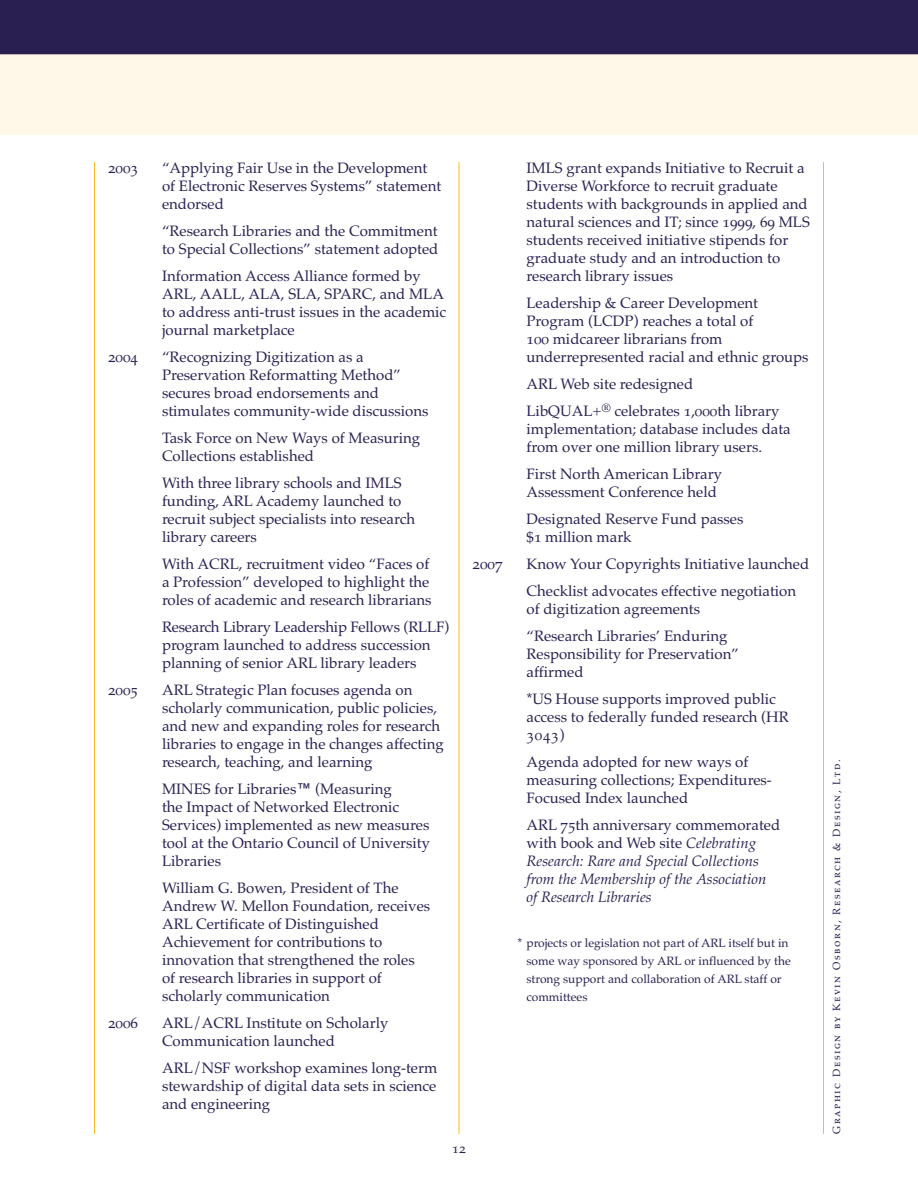
<style>
.page{position:relative;width:918px;height:1188px;background:#fff}
.page>*{position:absolute;margin:0;border:0;box-sizing:border-box;transform-origin:0 0}
.t1{font:15px/18px "Palatino";color:#2a1f51}
.t2{font:italic 15px/18px "Palatino";color:#2a1f51}
.t3{font:15px "Palatino SC";color:#2a1f51}
.t4{font:13.5px "Palatino SC";color:#2a1f51}
.t5{font:12px/18px "Palatino";color:#2a1f51}
.t6{font:10.5px "Palatino SC";letter-spacing:.15em;color:#2a1f51}
.s1{font-family:"Helvetica CE"}
.s2{font-family:"Palatino SC"}
.s3{font-family:"Palatino"}
.s4{font-style:normal}
.s5{font-family:"Palatino SC";font-style:normal}
</style>
<div class="page">
<div style="left:0;top:54px;width:918px;height:81px;background:#fff8e8"></div>
<hr style="left:823px;top:162px;width:1px;height:972px;background:#ffba1d">
<hr style="left:459px;top:162px;width:1px;height:972px;background:#ffba1d">
<hr style="left:94px;top:162px;width:1px;height:972px;background:#ffba1d">
<div style="left:0;top:0;width:918px;height:54px;background:#2a1f51"></div>
<p class="t3" style="left:108px;top:162px;width:31px">2003</p>
<p class="t1" style="left:162px;top:159px;width:281px">“Applying Fair Use in the Development of Electronic Reserves Systems” statement endorsed</p>
<p class="t1" style="left:162px;top:222px;width:278px">“Research Libraries and the Commitment to Special Collections” statement adopted</p>
<p class="t1" style="left:162px;top:267px;width:286px">Information Access Alliance formed by ARL, AALL, ALA, SLA, SPARC, and MLA to address anti-trust issues in the academic journal marketplace</p>
<p class="t3" style="left:108px;top:351px;width:31px">2004</p>
<p class="t1" style="left:162px;top:348px;width:268px">“Recognizing Digitization as a Preservation Reformatting Method” secures broad endorsements and stimulates community-wide discussions</p>
<p class="t1" style="left:162px;top:429px;width:260px">Task Force on New Ways of Measuring<br>Collections established</p>
<p class="t1" style="left:162px;top:474px;width:255px">With three library schools and IMLS funding, ARL Academy launched to recruit subject specialists into research library careers</p>
<p class="t1" style="left:162px;top:555px;width:271px">With ACRL, recruitment video “Faces of a Profession” developed to highlight the roles of academic and research librarians</p>
<p class="t1" style="left:162px;top:618px;width:289px">Research Library Leadership Fellows (RLLF) program launched to address succession planning of senior ARL library leaders</p>
<p class="t3" style="left:108px;top:684px;width:31px">2005</p>
<p class="t1" style="left:162px;top:681px;width:283px">ARL Strategic Plan focuses agenda on scholarly communication, public policies, and new and expanding roles for research libraries to engage in the changes affecting research, teaching, and learning</p>
<p class="t1" style="left:162px;top:780px;width:270px">MINES for Libraries<span class="s1">™</span> (Measuring<br>the Impact of Networked Electronic<br>Services) implemented as new measures tool at the Ontario Council of University<br>Libraries</p>
<p class="t1" style="left:162px;top:879px;width:270px">William G. Bowen, President of The Andrew W. Mellon Foundation, receives ARL Certificate of Distinguished Achievement for contributions to innovation that strengthened the roles of research libraries in support of scholarly communication</p>
<p class="t3" style="left:108px;top:1017px;width:31px">2006</p>
<p class="t1" style="left:162px;top:1014px;width:228px">ARL/ACRL Institute on Scholarly<br>Communication launched</p>
<p class="t1" style="left:162px;top:1059px;width:277px;text-align:justify">ARL/NSF workshop examines long-term stewardship of digital data sets in science and engineering</p>
<p class="t1" style="left:526px;top:159px;width:285px">IMLS grant expands Initiative to Recruit a Diverse Workforce to recruit graduate students with backgrounds in applied and natural sciences and IT; since <span class="s2">1999</span>, <span class="s2">69</span> MLS students received initiative stipends for graduate study and an introduction to research library issues</p>
<p class="t1" style="left:526px;top:294px;width:284px">Leadership &amp; Career Development Program (LCDP) reaches a total of<br><span class="s2">100</span> midcareer librarians from underrepresented racial and ethnic groups</p>
<p class="t1" style="left:526px;top:370px;width:255px;line-height:27px">ARL Web site redesigned<br>LibQUAL+<sup>®</sup> celebrates <span class="s2">1,000</span>th library</p>
<p class="t1" style="left:526px;top:420px;width:266px">implementation; database includes data from over one million library users.</p>
<p class="t1" style="left:526px;top:465px;width:197px">First North American Library<br>Assessment Conference held</p>
<p class="t1" style="left:526px;top:510px;width:218px">Designated Reserve Fund passes $<span class="s2">1</span> million mark</p>
<p class="t3" style="left:472px;top:558px;width:31px">2007</p>
<p class="t1" style="left:526px;top:550px;width:284px;line-height:27px">Know Your Copyrights Initiative launched<br>Checklist advocates effective negotiation</p>
<p class="t1" style="left:526px;top:595px;width:203px;line-height:27px">of digitization agreements “Research Libraries’ Enduring</p>
<p class="t1" style="left:526px;top:645px;width:214px">Responsibility for Preservation” affirmed</p>
<p class="t1" style="left:526px;top:690px;width:264px">*US House supports improved public access to federally funded research (HR</p>
<p class="t3" style="left:526px;top:729px;width:39px">3043<span class="s3">)</span></p>
<p class="t1" style="left:526px;top:753px;width:247px">Agenda adopted for new ways of measuring collections; Expenditures-<br>Focused Index launched</p>
<p class="t2" style="left:526px;top:816px;width:255px"><span class="s4">ARL</span> <span class="s5">75</span><span class="s4">th anniversary commemorated with book and Web site</span> Celebrating Research: Rare and Special Collections from the Membership of the Association of Research Libraries</p>
<p class="t5" style="left:526px;top:934px;width:266px;text-indent:-9px">* projects or legislation not part of ARL itself but in some way sponsored by ARL or influenced by the strong support and collaboration of ARL staff or committees</p>
<p class="t4" style="left:452px;top:1143px;width:15px">12</p>
<p class="t6" style="left:833px;top:1134px;width:376px;rotate:-90deg">Graphic Design by Kevin Osborn, Research &amp; Design, Ltd.</p>
</div>
